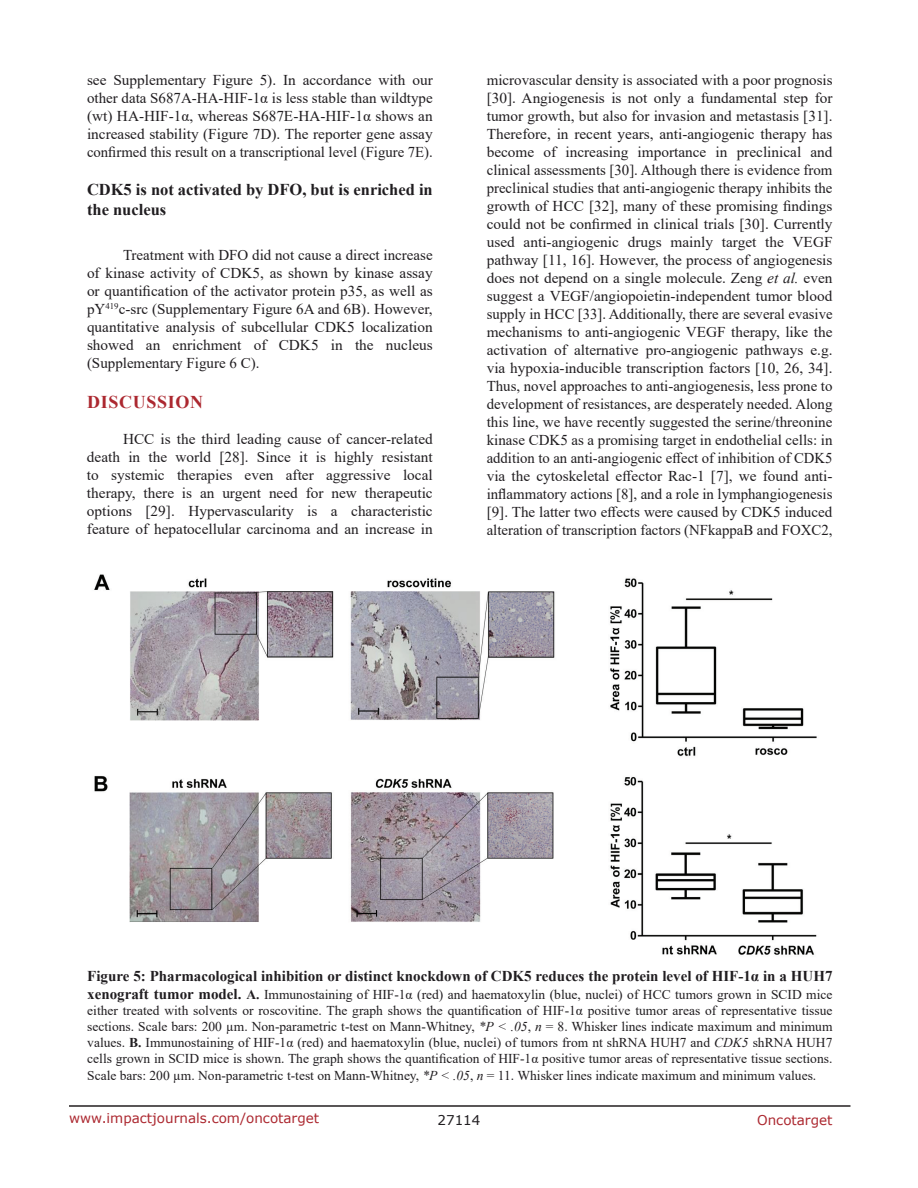
<style>
.page{position:relative;width:918px;height:1188px;background:#fff}
.page>*{position:absolute;margin:0;border:0;box-sizing:border-box;transform-origin:0 0}
.t1{font:700 18px "Times New Roman";letter-spacing:.035em;color:#ac2830}
.t2{font:700 16.5px/19.8px "Times New Roman";color:#201d20}
.t3{font:15px/18px "Times New Roman";color:#201d20;text-align:justify}
.t4{font:700 15px "Times New Roman";color:#201d20}
.t5{font:13.5px/16.2px "Times New Roman";color:#201d20;text-align:justify}
.t6{font:13.5px "Verdana";color:#ac2830}
.t7{font:13.5px "Verdana";color:#201d20}
.s1{font-style:italic}
.s2{font-weight:700;font-size:15px}
.s3{font-weight:700}
</style>
<div class="page">
<hr style="left:69px;top:1105px;width:781px;height:2px;background:#231f20">
<img style="left:94px;top:574px;width:723px;height:381px">
<p class="t3" style="left:87px;top:71px;width:347px">see Supplementary Figure 5). In accordance with our other data S687A-HA-HIF-1α is less stable than wildtype (wt) HA-HIF-1α, whereas S687E-HA-HIF-1α shows an increased stability (Figure 7D). The reporter gene assay confirmed this result on a transcriptional level (Figure 7E).</p>
<p class="t2" style="left:87px;top:179px;width:347px">CDK5 is not activated by DFO, but is enriched in the nucleus</p>
<p class="t3" style="left:87px;top:246px;width:347px;text-indent:36px">Treatment with DFO did not cause a direct increase of kinase activity of CDK5, as shown by kinase assay or quantification of the activator protein p35, as well as pY<sup>419</sup>c-src (Supplementary Figure 6A and 6B). However, quantitative analysis of subcellular CDK5 localization showed an enrichment of CDK5 in the nucleus (Supplementary Figure 6 C).</p>
<p class="t1" style="left:87px;top:389px;width:117px">Discussion</p>
<p class="t3" style="left:87px;top:429px;width:347px;text-indent:36px">HCC is the third leading cause of cancer-related death in the world [28]. Since it is highly resistant to systemic therapies even after aggressive local therapy, there is an urgent need for new therapeutic options [29]. Hypervascularity is a characteristic feature of hepatocellular carcinoma and an increase in</p>
<p class="t3" style="left:487px;top:71px;width:347px">microvascular density is associated with a poor prognosis [30]. Angiogenesis is not only a fundamental step for tumor growth, but also for invasion and metastasis [31].<br>Therefore, in recent years, anti-angiogenic therapy has become of increasing importance in preclinical and clinical assessments [30]. Although there is evidence from preclinical studies that anti-angiogenic therapy inhibits the growth of HCC [32], many of these promising findings could not be confirmed in clinical trials [30]. Currently used anti-angiogenic drugs mainly target the VEGF pathway [11, 16]. However, the process of angiogenesis does not depend on a single molecule. Zeng <span class="s1">et al.</span> even suggest a VEGF/angiopoietin-independent tumor blood supply in HCC [33]. Additionally, there are several evasive mechanisms to anti-angiogenic VEGF therapy, like the activation of alternative pro-angiogenic pathways e.g. via hypoxia-inducible transcription factors [10, 26, 34].<br>Thus, novel approaches to anti-angiogenesis, less prone to development of resistances, are desperately needed. Along this line, we have recently suggested the serine/threonine kinase CDK5 as a promising target in endothelial cells: in addition to an anti-angiogenic effect of inhibition of CDK5 via the cytoskeletal effector Rac-1 [7], we found anti&shy;inflammatory actions [8], and a role in lymphangiogenesis [9]. The latter two effects were caused by CDK5 induced alteration of transcription factors (NFkappaB and FOXC2,</p>
<p class="t4" style="left:87px;top:965px;width:747px">Figure 5: Pharmacological inhibition or distinct knockdown of CDK5 reduces the protein level of HIF-1α in a HUH7</p>
<p class="t5" style="left:87px;top:986px;width:747px"><span class="s2">xenograft tumor model.</span> <span class="s3">A.</span> Immunostaining of HIF-1α (red) and haematoxylin (blue, nuclei) of HCC tumors grown in SCID mice either treated with solvents or roscovitine. The graph shows the quantification of HIF-1α positive tumor areas of representative tissue sections. Scale bars: 200 µm. Non-parametric t‑test on Mann-Whitney, <span class="s1">*P &lt; .05</span>, <span class="s1">n</span> = 8. Whisker lines indicate maximum and minimum values. <span class="s3">B.</span> Immunostaining of HIF-1α (red) and haematoxylin (blue, nuclei) of tumors from nt shRNA HUH7 and <span class="s1">CDK5</span> shRNA HUH7 cells grown in SCID mice is shown. The graph shows the quantification of HIF-1α positive tumor areas of representative tissue sections.<br>Scale bars: 200 µm. Non-parametric t-test on Mann-Whitney, <span class="s1">*P &lt; .05</span>, <span class="s1">n</span> = 11. Whisker lines indicate maximum and minimum values.</p>
<p class="t6" style="left:69px;top:1109px;width:252px">www.impactjournals.com/oncotarget</p>
<p class="t7" style="left:438px;top:1111px;width:44px">27114</p>
<p class="t6" style="left:757px;top:1111px;width:77px">Oncotarget</p>
</div>
